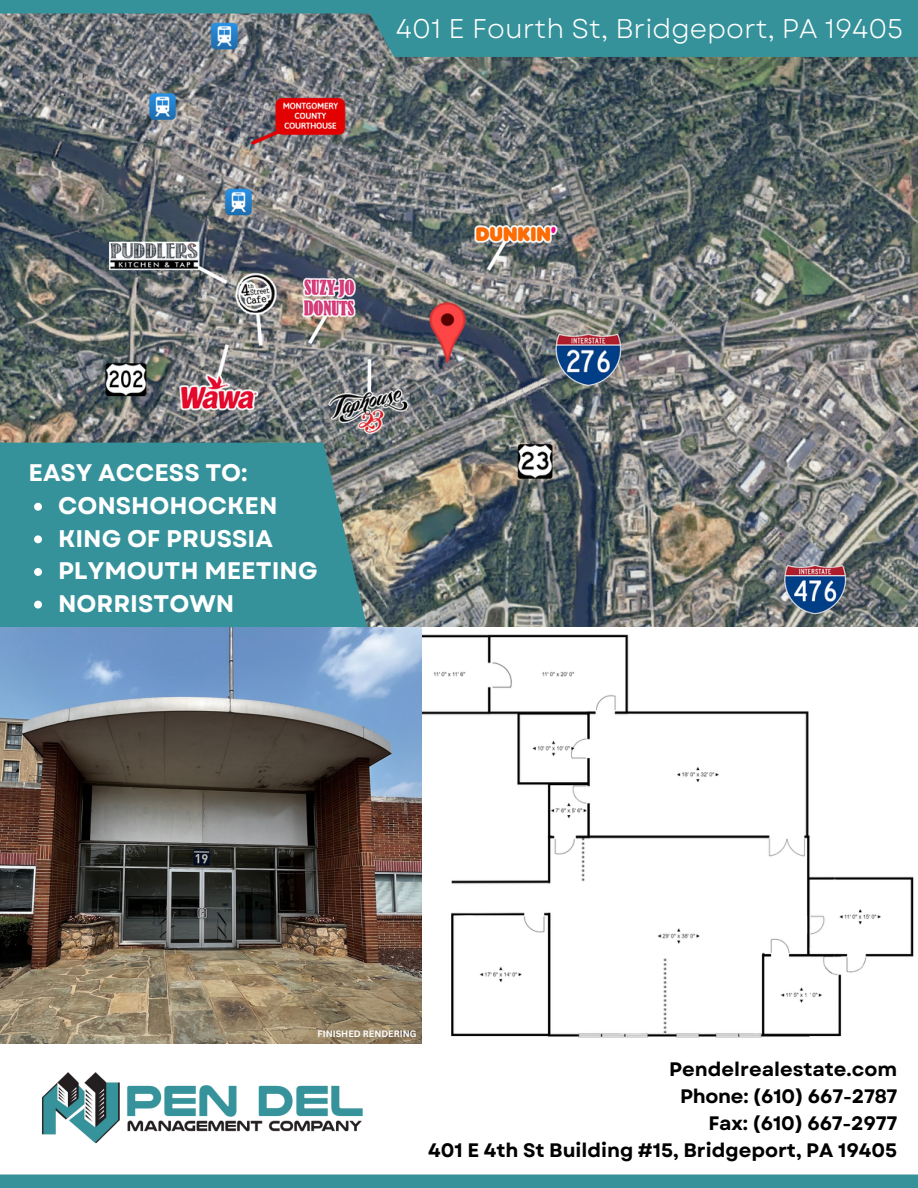
<style>
.page{position:relative;width:918px;height:1188px;background:#fff}
.page>*{position:absolute;margin:0;border:0;box-sizing:border-box;transform-origin:0 0}
.t1{font:27px "Garet";color:#fff}
.t2{font:700 24px "Garet";color:#fff}
.t3{font:700 19.5px "Garet";color:#000}
.t4{font:700 9px "Canva Sans";color:#fff}
</style>
<div class="page">
<img style="left:0;top:13px;width:918px;height:615px">
<svg style="left:0;top:443px;width:391px;height:185px;background:#409096"></svg>
<div style="left:0;top:0;width:459px;height:13px;background:#36929a"></div>
<div style="left:0;top:1174px;width:918px;height:14px;background:#36929a"></div>
<img style="left:42px;top:1072px;width:321px;height:72px">
<div style="left:337px;top:0;width:581px;height:57px;background:#36929a"></div>
<img style="left:406px;top:627px;width:512px;height:411px">
<svg style="left:34px;top:503px;width:8px;height:8px"></svg>
<svg style="left:34px;top:535px;width:8px;height:8px"></svg>
<svg style="left:34px;top:568px;width:8px;height:8px"></svg>
<svg style="left:34px;top:601px;width:8px;height:8px"></svg>
<img style="left:0;top:628px;width:422px;height:416px">
<p class="t1" style="left:396px;top:9px;width:509px">401 E Fourth St, Bridgeport, PA 19405</p>
<p class="t2" style="left:28px;top:456px;width:221px">EASY ACCESS TO:</p>
<p class="t2" style="left:58px;top:488px;width:221px">CONSHOHOCKEN</p>
<p class="t2" style="left:58px;top:521px;width:216px">KING OF PRUSSIA</p>
<p class="t2" style="left:58px;top:554px;width:261px">PLYMOUTH MEETING</p>
<p class="t2" style="left:58px;top:586px;width:178px">NORRISTOWN</p>
<p class="t4" style="left:318px;top:1027px;width:100px">FINISHED RENDERING</p>
<p class="t3" style="left:669px;top:1055px;width:229px">Pendelrealestate.com</p>
<p class="t3" style="left:680px;top:1082px;width:219px">Phone: (610) 667-2787</p>
<p class="t3" style="left:708px;top:1109px;width:191px">Fax: (610) 667-2977</p>
<p class="t3" style="left:428px;top:1136px;width:470px">401 E 4th St Building #15, Bridgeport, PA 19405</p>
</div>
